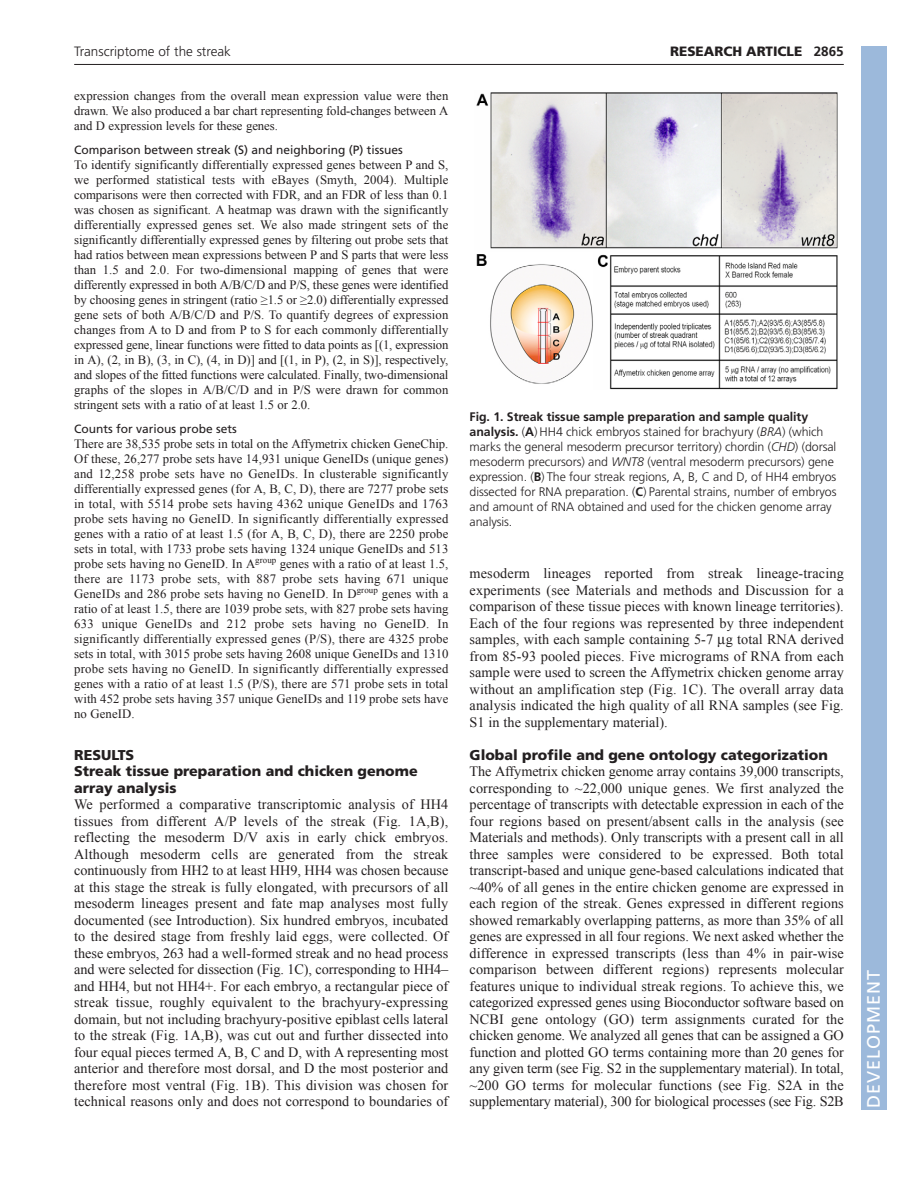
<style>
.page{position:relative;width:918px;height:1188px;background:#fff}
.page>*{position:absolute;margin:0;border:0;box-sizing:border-box;transform-origin:0 0}
.t1{font:18px "Frutiger LT Std";letter-spacing:.055em;color:#fff}
.t2{font:14.25px/16.5px "Times New Roman";color:#231f20;text-align:justify}
.t3{font:900 14.25px/16.5px "Frutiger LT Std";color:#231f20}
.t4{font:300 13.5px "Frutiger LT Std";color:#231f20}
.t5{font:900 13.5px "Frutiger LT Std";color:#231f20}
.t6{font:12.75px/15px "Times New Roman";letter-spacing:-.005em;color:#231f20;text-align:justify}
.t7{font:300 12.3px/15px "Frutiger LT Std";letter-spacing:-.005em;color:#231f20}
.t8{font:12px "Frutiger LT Std";color:#231f20}
.s1{font-weight:700}
.s2{font-style:italic}
</style>
<div class="page">
<hr style="left:74px;top:64px;width:770px;height:1px;background:#231f20">
<img style="left:476px;top:92px;width:362px;height:297px">
<div style="left:861px;top:46px;width:25px;height:1064px;background:#9cb9db"></div>
<p class="t4" style="left:74px;top:46px;width:158px">Transcriptome of the streak</p>
<p class="t5" style="left:670px;top:45px;width:175px">RESEARCH ARTICLE <span class="s1">2865</span></p>
<p class="t6" style="left:74px;top:88px;width:376px">expression changes from the overall mean expression value were then drawn. We also produced a bar chart representing fold-changes between A and D expression levels for these genes.</p>
<p class="t8" style="left:74px;top:145px;width:330px">Comparison between streak (S) and neighboring (P) tissues</p>
<p class="t6" style="left:74px;top:157px;width:376px">To identify significantly differentially expressed genes between P and S, we performed statistical tests with eBayes (Smyth, 2004). Multiple comparisons were then corrected with FDR, and an FDR of less than 0.1 was chosen as significant. A heatmap was drawn with the significantly differentially expressed genes set. We also made stringent sets of the significantly differentially expressed genes by filtering out probe sets that had ratios between mean expressions between P and S parts that were less than 1.5 and 2.0. For two-dimensional mapping of genes that were differently expressed in both A/B/C/D and P/S, these genes were identified by choosing genes in stringent (ratio ≥1.5 or ≥2.0) differentially expressed gene sets of both A/B/C/D and P/S. To quantify degrees of expression changes from A to D and from P to S for each commonly differentially expressed gene, linear functions were fitted to data points as [(1, expression in A), (2, in B), (3, in C), (4, in D)] and [(1, in P), (2, in S)], respectively, and slopes of the fitted functions were calculated. Finally, two-dimensional graphs of the slopes in A/B/C/D and in P/S were drawn for common stringent sets with a ratio of at least 1.5 or 2.0.</p>
<p class="t8" style="left:74px;top:424px;width:164px">Counts for various probe sets</p>
<p class="t6" style="left:74px;top:436px;width:376px">There are 38,535 probe sets in total on the Affymetrix chicken GeneChip.<br>Of these, 26,277 probe sets have 14,931 unique GeneIDs (unique genes) and 12,258 probe sets have no GeneIDs. In clusterable significantly differentially expressed genes (for A, B, C, D), there are 7277 probe sets in total, with 5514 probe sets having 4362 unique GeneIDs and 1763 probe sets having no GeneID. In significantly differentially expressed genes with a ratio of at least 1.5 (for A, B, C, D), there are 2250 probe sets in total, with 1733 probe sets having 1324 unique GeneIDs and 513 probe sets having no GeneID. In A<sup>group</sup> genes with a ratio of at least 1.5, there are 1173 probe sets, with 887 probe sets having 671 unique GeneIDs and 286 probe sets having no GeneID. In D<sup>group</sup> genes with a ratio of at least 1.5, there are 1039 probe sets, with 827 probe sets having 633 unique GeneIDs and 212 probe sets having no GeneID. In significantly differentially expressed genes (P/S), there are 4325 probe sets in total, with 3015 probe sets having 2608 unique GeneIDs and 1310 probe sets having no GeneID. In significantly differentially expressed genes with a ratio of at least 1.5 (P/S), there are 571 probe sets in total with 452 probe sets having 357 unique GeneIDs and 119 probe sets have no GeneID.</p>
<p class="t3" style="left:74px;top:747px;width:345px">RESULTS<br>Streak tissue preparation and chicken genome array analysis</p>
<p class="t2" style="left:74px;top:796px;width:376px">We performed a comparative transcriptomic analysis of HH4 tissues from different A/P levels of the streak (Fig. 1A,B), reflecting the mesoderm D/V axis in early chick embryos.<br>Although mesoderm cells are generated from the streak continuously from HH2 to at least HH9, HH4 was chosen because at this stage the streak is fully elongated, with precursors of all mesoderm lineages present and fate map analyses most fully documented (see Introduction). Six hundred embryos, incubated to the desired stage from freshly laid eggs, were collected. Of these embryos, 263 had a well-formed streak and no head process and were selected for dissection (Fig. 1C), corresponding to HH4– and HH4, but not HH4+. For each embryo, a rectangular piece of streak tissue, roughly equivalent to the brachyury-expressing domain, but not including brachyury-positive epiblast cells lateral to the streak (Fig. 1A,B), was cut out and further dissected into four equal pieces termed A, B, C and D, with A representing most anterior and therefore most dorsal, and D the most posterior and therefore most ventral (Fig. 1B). This division was chosen for technical reasons only and does not correspond to boundaries of</p>
<p class="t7" style="left:470px;top:410px;width:368px"><span class="s1">Fig. 1. Streak tissue sample preparation and sample quality analysis.</span> (<span class="s1">A</span>) HH4 chick embryos stained for brachyury (<span class="s2">BRA</span>) (which marks the general mesoderm precursor territory) chordin (<span class="s2">CHD</span>) (dorsal mesoderm precursors) and <span class="s2">WNT8</span> (ventral mesoderm precursors) gene expression. (<span class="s1">B</span>) The four streak regions, A, B, C and D, of HH4 embryos dissected for RNA preparation. (<span class="s1">C</span>) Parental strains, number of embryos and amount of RNA obtained and used for the chicken genome array analysis.</p>
<p class="t2" style="left:470px;top:565px;width:376px">mesoderm lineages reported from streak lineage-tracing experiments (see Materials and methods and Discussion for a comparison of these tissue pieces with known lineage territories).<br>Each of the four regions was represented by three independent samples, with each sample containing 5-7 g total RNA derived from 85-93 pooled pieces. Five micrograms of RNA from each sample were used to screen the Affymetrix chicken genome array without an amplification step (Fig. 1C). The overall array data analysis indicated the high quality of all RNA samples (see Fig.<br>S1 in the supplementary material).</p>
<p class="t3" style="left:470px;top:747px;width:360px">Global profile and gene ontology categorization</p>
<p class="t2" style="left:470px;top:763px;width:376px">The Affymetrix chicken genome array contains 39,000 transcripts, corresponding to ~22,000 unique genes. We first analyzed the percentage of transcripts with detectable expression in each of the four regions based on present/absent calls in the analysis (see Materials and methods). Only transcripts with a present call in all three samples were considered to be expressed. Both total transcript-based and unique gene-based calculations indicated that ~40% of all genes in the entire chicken genome are expressed in each region of the streak. Genes expressed in different regions showed remarkably overlapping patterns, as more than 35% of all genes are expressed in all four regions. We next asked whether the difference in expressed transcripts (less than 4% in pair-wise comparison between different regions) represents molecular features unique to individual streak regions. To achieve this, we categorized expressed genes using Bioconductor software based on NCBI gene ontology (GO) term assignments curated for the chicken genome. We analyzed all genes that can be assigned a GO function and plotted GO terms containing more than 20 genes for any given term (see Fig. S2 in the supplementary material). In total, ~200 GO terms for molecular functions (see Fig. S2A in the supplementary material), 300 for biological processes (see Fig. S2B</p>
<p class="t1" style="left:863px;top:1108px;width:140px;rotate:-90deg">DEVELOPMENT</p>
</div>
